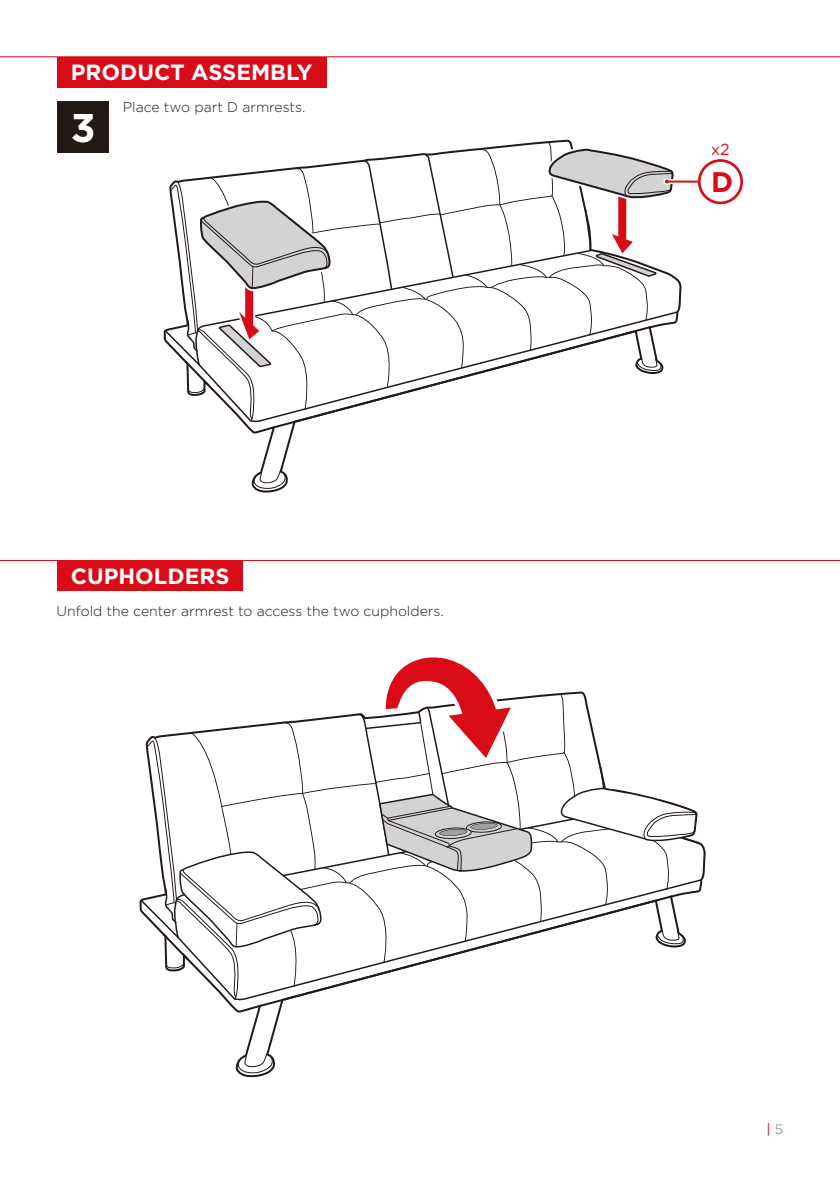
<style>
.page{position:relative;width:840px;height:1191px;background:#fff}
.page>*{position:absolute;margin:0;border:0;box-sizing:border-box;transform-origin:0 0}
.t1{font:700 40px "Gotham";color:#fff}
.t2{font:700 22px "Gotham";color:#fff}
.t3{font:16px "Gotham";color:#d90b17}
.t4{font:300 14px "Gotham";color:#231916}
.t5{font:13.8px "Gotham";color:#d90b17}
.s1{color:#9fa0a0}
</style>
<div class="page">
<svg style="left:251px;top:468px;width:35px;height:23px"></svg>
<div style="left:57px;top:57px;width:269px;height:30px;background:#d90b17"></div>
<hr style="left:0;top:56px;width:839px;height:1px;background:#d90b17">
<div style="left:57px;top:560px;width:185px;height:31px;background:#d90b17"></div>
<hr style="left:0;top:560px;width:839px;height:1px;background:#d90b17">
<div style="left:57px;top:101px;width:52px;height:52px;background:#231916"></div>
<svg style="left:139px;top:657px;width:564px;height:421px"></svg>
<svg style="left:163px;top:141px;width:579px;height:281px"></svg>
<h2 class="t2" style="left:71px;top:58px;width:243px">PRODUCT ASSEMBLY</h2>
<h1 class="t1" style="left:71px;top:101px;width:26px">3</h1>
<p class="t4" style="left:123px;top:98px;width:184px">Place two part D armrests.</p>
<h2 class="t2" style="left:71px;top:561px;width:160px">CUPHOLDERS</h2>
<p class="t4" style="left:56px;top:602px;width:388px">Unfold the center armrest to access the two cupholders.</p>
<p class="t3" style="left:710px;top:139px;width:20px">x2</p>
<p class="t5" style="left:766px;top:1120px;width:18px">| <span class="s1">5</span></p>
</div>
